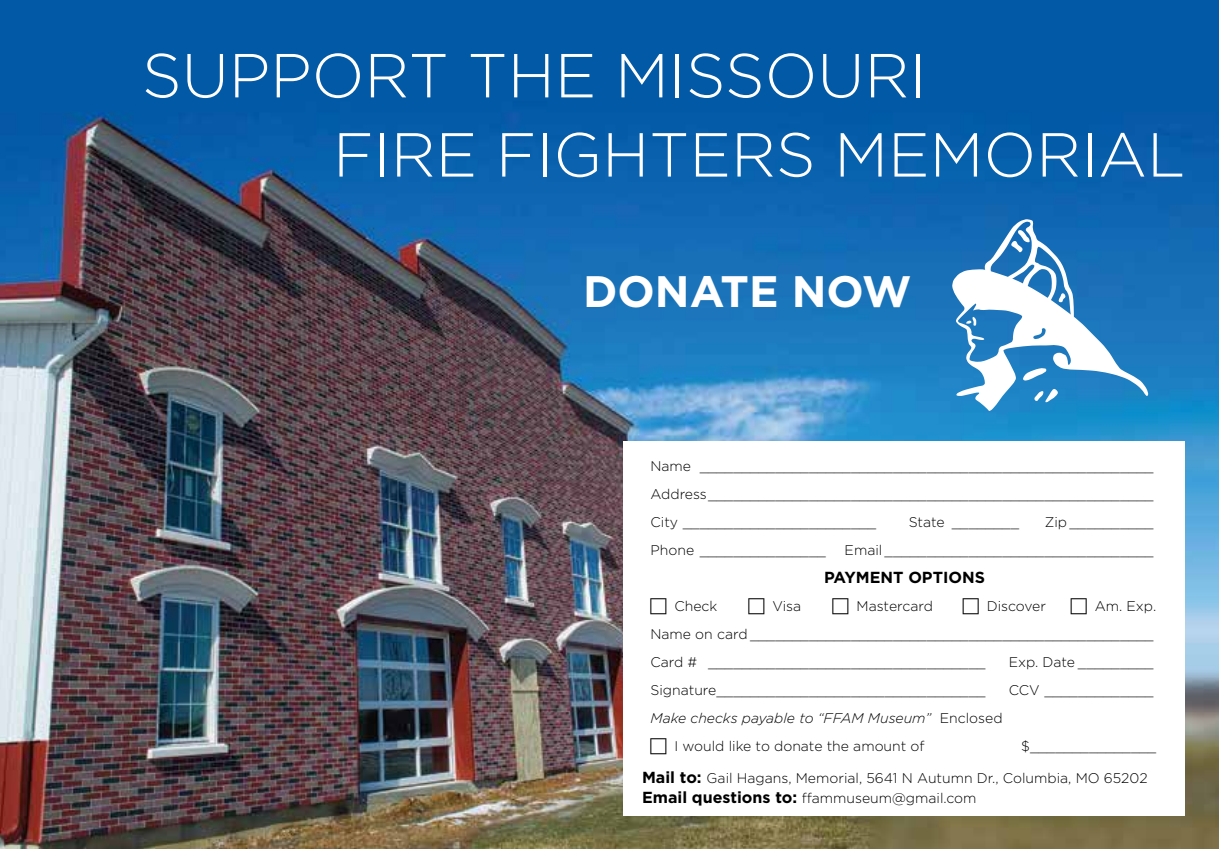
<style>
.page{position:relative;width:1219px;height:849px;background:#fff}
.page>*{position:absolute;margin:0;border:0;box-sizing:border-box;transform-origin:0 0}
.t1{font:300 62px/79.2px "Gotham";color:#fff}
.t2{font:700 44px "Gotham";color:#fff}
.t3{font:700 16px "Gotham";color:#000}
.t4{font:300 14px/28px "Gotham";color:#000}
.s1{font-style:italic}
.s2{font-weight:700;font-size:16px}
</style>
<div class="page">
<img style="left:0;top:0;width:1218px;height:849px">
<div style="left:623px;top:441px;width:562px;height:375px;background:#fff"></div>
<svg style="left:951px;top:219px;width:196px;height:192px"></svg>
<h1 class="t1" style="left:333px;top:34px;width:853px;text-indent:-191px">SUPPORT THE MISSOURI<br>FIRE FIGHTERS MEMORIAL</h1>
<h2 class="t2" style="left:583px;top:262px;width:330px">DONATE NOW</h2>
<p class="t4" style="left:650px;top:451px;width:504px;text-align:justify">Name ______________________________________________________ Address_____________________________________________________ City _______________________</p>
<p class="t4" style="left:908px;top:507px;width:112px">State ________</p>
<p class="t4" style="left:1044px;top:507px;width:110px">Zip __________</p>
<p class="t4" style="left:650px;top:535px;width:177px">Phone _______________</p>
<p class="t4" style="left:844px;top:535px;width:310px">Email ________________________________</p>
<p class="t3" style="left:823px;top:566px;width:162px">PAYMENT OPTIONS</p>
<p class="t4" style="left:674px;top:591px;width:44px">Check</p>
<p class="t4" style="left:772px;top:591px;width:30px">Visa</p>
<p class="t4" style="left:856px;top:591px;width:78px">Mastercard</p>
<p class="t4" style="left:986px;top:591px;width:61px">Discover</p>
<p class="t4" style="left:650px;top:591px;width:507px;text-indent:444px">Am. Exp.<br>Name on card ________________________________________________<br>Card # _________________________________</p>
<p class="t4" style="left:1008px;top:647px;width:146px">Exp. Date _________</p>
<p class="t4" style="left:650px;top:675px;width:336px">Signature________________________________</p>
<p class="t4" style="left:1008px;top:675px;width:146px">CCV _____________</p>
<p class="t4" style="left:674px;top:703px;width:329px;text-indent:-24px"><span class="s1">Make checks payable to “FFAM Museum”</span> Enclosed<br>I would like to donate the amount of</p>
<p class="t4" style="left:1021px;top:731px;width:136px">$_______________</p>
<p class="t4" style="left:642px;top:767px;width:507px;line-height:20px"><span class="s2">Mail to:</span> Gail Hagans, Memorial, 5641 N Autumn Dr., Columbia, MO 65202<br><span class="s2">Email questions to:</span> ffammuseum@gmail.com</p>
</div>
